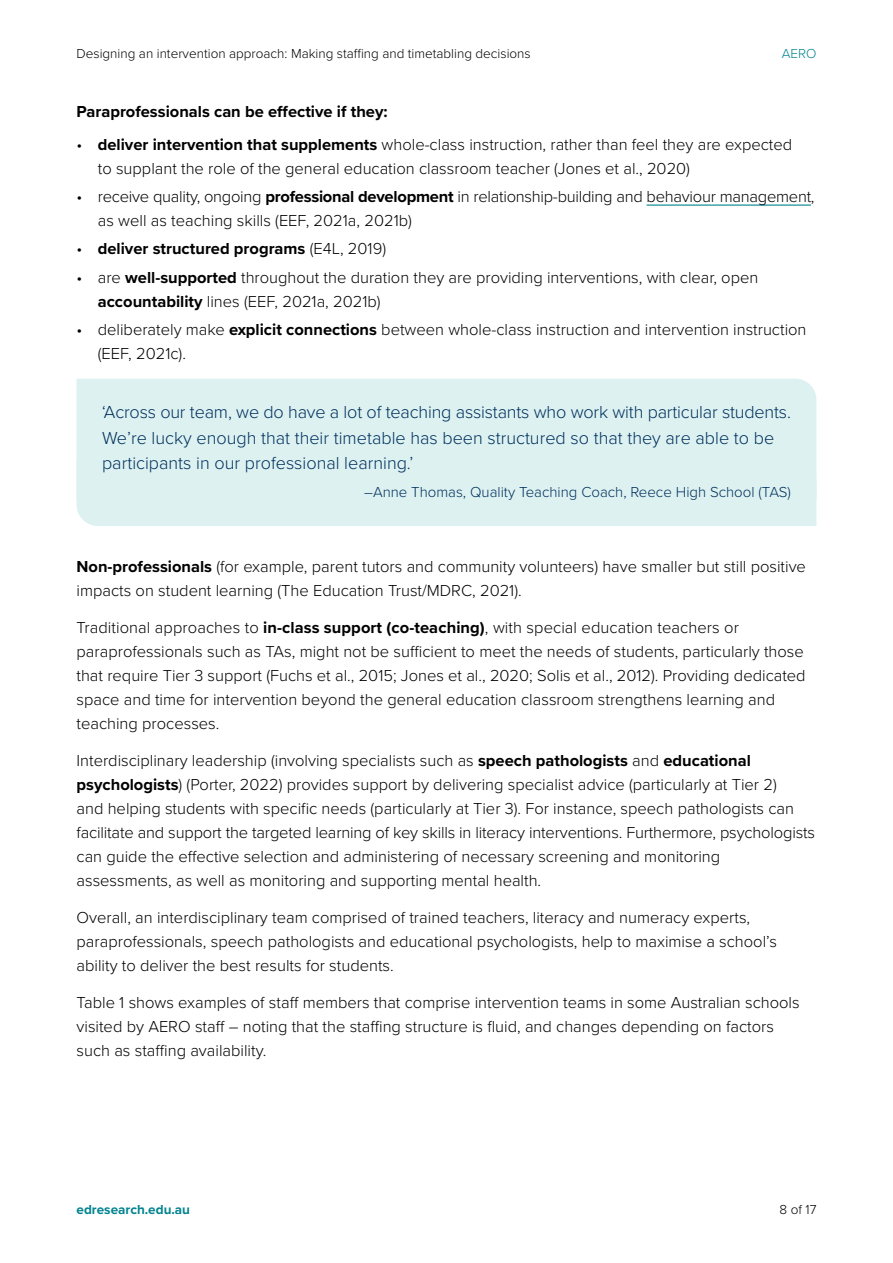
<style>
.page{position:relative;width:893px;height:1263px;background:#fff}
.page>*{position:absolute;margin:0;border:0;box-sizing:border-box;transform-origin:0 0}
.Quotes___source_name{font:300 18px/25.5px "Proxima Nova";color:#00305e}
.t1{font:300 16.5px/24px "Proxima Nova";color:#000}
.t2{font:700 16.5px "Proxima Nova";color:#000}
.Source_name{font:300 15px "Proxima Nova";color:#00305e}
.t3{font:300 13.5px "Proxima Nova";color:#000}
.t4{font:700 13.5px "Proxima Nova";color:#01838f}
.t5{font:300 13.5px "Proxima Nova";color:#01838f}
.s1{font-weight:700}
.s2{font-weight:300}
</style>
<div class="page">
<hr style="left:647px;top:204px;width:164px;height:2px;background:#01838f">
<div style="left:77px;top:379px;width:739px;height:81px;background:#ddf1f0"></div>
<div style="left:77px;top:460px;width:739px;height:66px;background:#ddf1f0"></div>
<p class="t3" style="left:77px;top:43px;width:456px">Designing an intervention approach: Making staffing and timetabling decisions</p>
<p class="t5" style="left:782px;top:43px;width:36px">AERO</p>
<p class="t2" style="left:77px;top:100px;width:313px">Paraprofessionals can be effective if they:</p>
<p class="t1" style="left:98px;top:131px;width:696px;text-indent:-21px">• <span class="s1">deliver intervention that supplements</span> whole-class instruction, rather than feel they are expected to supplant the role of the general education classroom teacher (Jones et al., 2020)</p>
<p class="t1" style="left:98px;top:184px;width:718px;text-indent:-21px">• receive quality, ongoing <span class="s1">professional development</span> in relationship-building and behaviour management, as well as teaching skills (EEF, 2021a, 2021b)</p>
<p class="t2" style="left:77px;top:237px;width:311px"><span class="s2">•</span> deliver structured programs <span class="s2">(E4L, 2019)</span></p>
<p class="t1" style="left:98px;top:264px;width:662px;text-indent:-21px">• are <span class="s1">well-supported</span> throughout the duration they are providing interventions, with clear, open <span class="s1">accountability</span> lines (EEF, 2021a, 2021b)</p>
<p class="t1" style="left:98px;top:316px;width:710px;text-indent:-21px">• deliberately make <span class="s1">explicit connections</span> between whole-class instruction and intervention instruction (EEF, 2021c).</p>
<p class="Quotes___source_name" style="left:102px;top:399px;width:690px">‘Across our team, we do have a lot of teaching assistants who work with particular students.<br>We’re lucky enough that their timetable has been structured so that they are able to be participants in our professional learning.’</p>
<p class="Source_name" style="left:364px;top:481px;width:428px">–Anne Thomas, Quality Teaching Coach, Reece High School (TAS)</p>
<p class="t1" style="left:77px;top:554px;width:731px"><span class="s1">Non-professionals</span> (for example, parent tutors and community volunteers) have smaller but still positive impacts on student learning (The Education Trust/MDRC, 2021).</p>
<p class="t1" style="left:77px;top:615px;width:731px">Traditional approaches to <span class="s1">in-class support (co-teaching)</span>, with special education teachers or paraprofessionals such as TAs, might not be sufficient to meet the needs of students, particularly those that require Tier 3 support (Fuchs et al., 2015; Jones et al., 2020; Solis et al., 2012). Providing dedicated space and time for intervention beyond the general education classroom strengthens learning and teaching processes.</p>
<p class="t1" style="left:77px;top:747px;width:740px">Interdisciplinary leadership (involving specialists such as <span class="s1">speech pathologists</span> and <span class="s1">educational psychologists</span>) (Porter, 2022) provides support by delivering specialist advice (particularly at Tier 2)<br>and helping students with specific needs (particularly at Tier 3). For instance, speech pathologists can facilitate and support the targeted learning of key skills in literacy interventions. Furthermore, psychologists can guide the effective selection and administering of necessary screening and monitoring assessments, as well as monitoring and supporting mental health.</p>
<p class="t1" style="left:77px;top:904px;width:702px">Overall, an interdisciplinary team comprised of trained teachers, literacy and numeracy experts, paraprofessionals, speech pathologists and educational psychologists, help to maximise a school’s ability to deliver the best results for students.</p>
<p class="t1" style="left:77px;top:989px;width:725px">Table 1 shows examples of staff members that comprise intervention teams in some Australian schools visited by AERO staff – noting that the staffing structure is fluid, and changes depending on factors such as staffing availability.</p>
<p class="t4" style="left:77px;top:1200px;width:115px">edresearch.edu.au</p>
<p class="t3" style="left:779px;top:1200px;width:38px">8 of 17</p>
</div>
